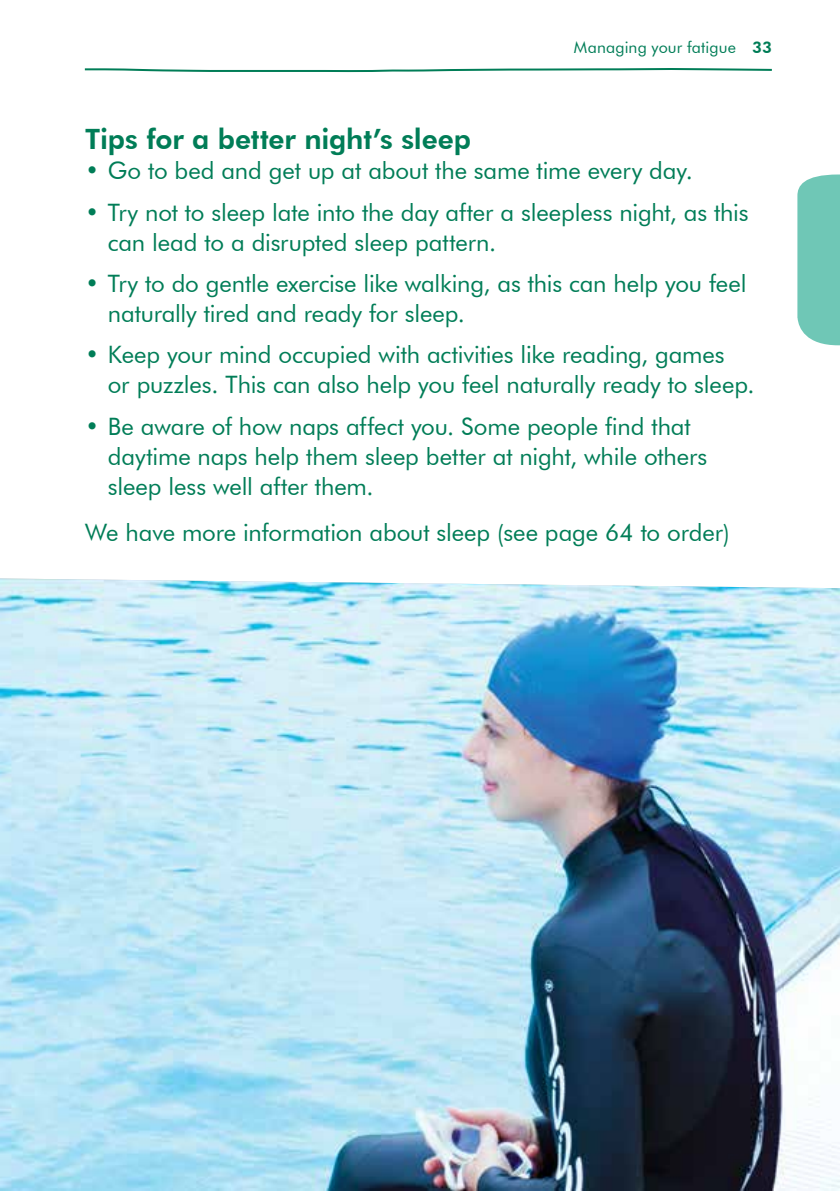
<style>
.page{position:relative;width:840px;height:1191px;background:#fff}
.page>*{position:absolute;margin:0;border:0;box-sizing:border-box;transform-origin:0 0}
.t1{font:800 28px "Futura BT";letter-spacing:-.005em;color:#007d57}
.t2{font:24px/30px "Futura BT";letter-spacing:-.005em;color:#007d57}
.t3{font:16px "Futura BT";letter-spacing:.01em;color:#007d57}
.s1{font-weight:800}
</style>
<div class="page">
<svg style="left:84px;top:68px;width:688px;height:5px"></svg>
<svg style="left:797px;top:174px;width:42px;height:171px;background:#78caba"></svg>
<img style="left:0;top:578px;width:839px;height:613px">
<p class="t3" style="left:573px;top:41px;width:199px">Managing your fatigue <span class="s1">33</span></p>
<p class="t1" style="left:85px;top:128px;width:387px">Tips for a better night’s sleep</p>
<p class="t2" style="left:85px;top:155px;width:608px">• Go to bed and get up at about the same time every day.</p>
<p class="t2" style="left:108px;top:197px;width:641px;text-indent:-23px">• Try not to sleep late into the day after a sleepless night, as this can lead to a disrupted sleep pattern.</p>
<p class="t2" style="left:108px;top:268px;width:639px;text-indent:-23px">• Try to do gentle exercise like walking, as this can help you feel naturally tired and ready for sleep.</p>
<p class="t2" style="left:108px;top:339px;width:648px;text-indent:-23px">• Keep your mind occupied with activities like reading, games<br>or puzzles. This can also help you feel naturally ready to sleep.</p>
<p class="t2" style="left:108px;top:411px;width:600px;text-indent:-23px">• Be aware of how naps affect you. Some people find that daytime naps help them sleep better at night, while others sleep less well after them.</p>
<p class="t2" style="left:85px;top:517px;width:645px">We have more information about sleep (see page 64 to order)</p>
</div>
